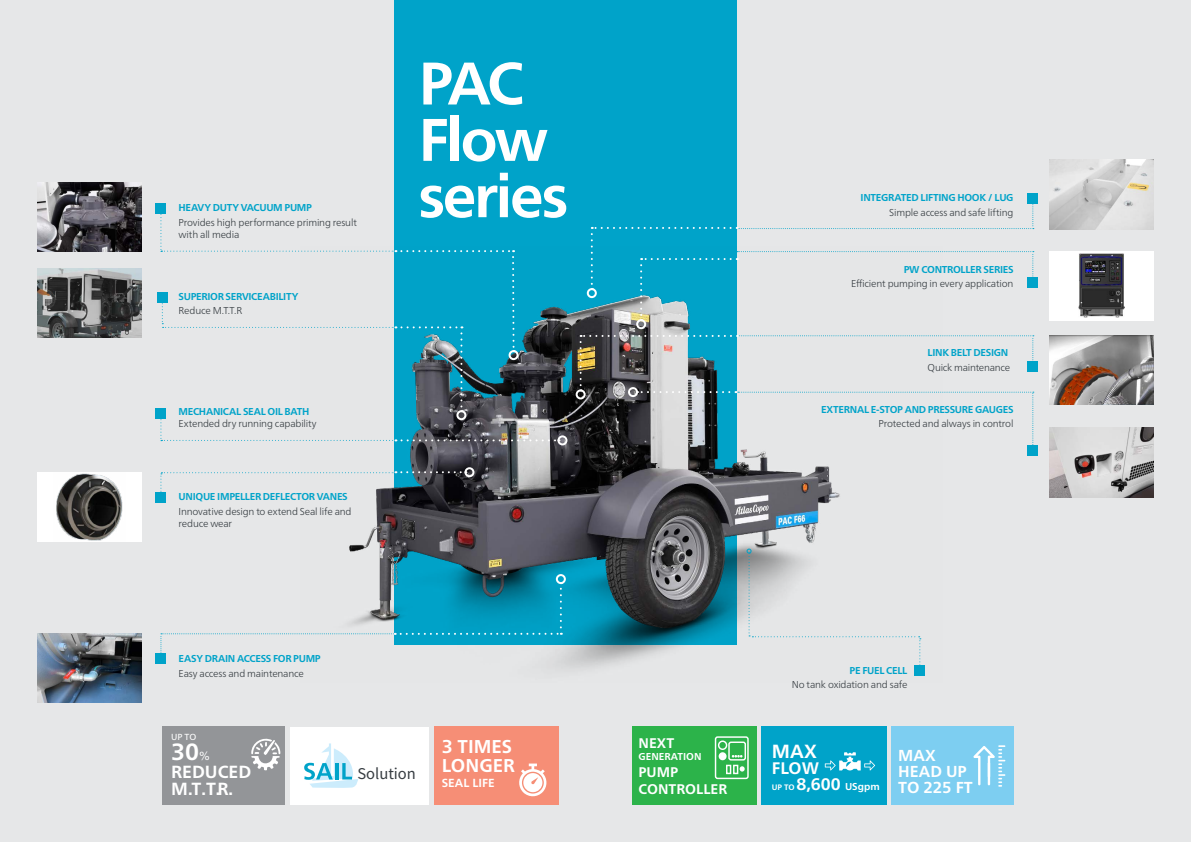
<style>
.page{position:relative;width:1191px;height:842px;background:#e6e7e8}
.page>*{position:absolute;margin:0;border:0;box-sizing:border-box;transform-origin:0 0}
.t1{font:700 60px/56.3px "Neue Frutiger World";letter-spacing:-.045em;color:#fff}
.t2{font:700 23.4px "Neue Frutiger World";color:#fff}
.t3{font:700 19.1px "Neue Frutiger World";color:#fff}
.t4{font:700 18.6px/19.5px "Neue Frutiger World";color:#fff}
.t5{font:700 17.6px/17.2px "Neue Frutiger World";color:#fff}
.t6{font:700 16.7px/15.9px "Neue Frutiger World";color:#fff}
.t7{font:16.5px "Source Sans Pro";color:#373d42}
.t8{font:700 15.9px/15.7px "Neue Frutiger World";color:#fff}
.t9{font:700 14px/16.8px "Neue Frutiger World";color:#fff}
.t10{font:700 11.7px "Neue Frutiger World";color:#fff}
.t11{font:300 10px/12px "Neue Frutiger World";letter-spacing:-.02em;color:#373d42}
.t12{font:700 10px "Neue Frutiger World";letter-spacing:-.03em;color:#00a3c9}
.t13{font:700 10px "Neue Frutiger World";color:#fff}
.t14{font:8.8px "Neue Frutiger World";color:#fff}
.s1{font-weight:400;font-size:11.7px}
.s2{font-size:7.9px}
.s3{font-size:10px}
</style>
<div class="page">
<div style="left:394px;top:0;width:342px;height:645px;background:#00a3c9"></div>
<img style="left:349px;top:246px;width:576px;height:430px">
<img style="left:1049px;top:159px;width:104px;height:70px">
<img style="left:37px;top:182px;width:104px;height:70px">
<img style="left:37px;top:268px;width:104px;height:70px">
<svg style="left:37px;top:472px;width:105px;height:70px;background:#a0a09e"></svg>
<img style="left:37px;top:633px;width:105px;height:70px">
<div style="left:1049px;top:251px;width:104px;height:70px;background:#fff"></div>
<img style="left:1049px;top:335px;width:104px;height:70px">
<img style="left:1049px;top:427px;width:104px;height:70px">
<div style="left:761px;top:727px;width:126px;height:78px;background:#00a3c9"></div>
<svg style="left:825px;top:752px;width:50px;height:19px"></svg>
<img style="left:1078px;top:254px;width:47px;height:64px">
<div style="left:290px;top:727px;width:139px;height:77px;background:#fff"></div>
<svg style="left:304px;top:743px;width:54px;height:45px"></svg>
<div style="left:1027px;top:446px;width:10px;height:10px;background:#00a3c9"></div>
<div style="left:156px;top:654px;width:10px;height:10px;background:#00a3c9"></div>
<div style="left:1027px;top:361px;width:10px;height:10px;background:#00a3c9"></div>
<div style="left:1027px;top:277px;width:10px;height:10px;background:#00a3c9"></div>
<div style="left:1027px;top:193px;width:10px;height:10px;background:#00a3c9"></div>
<div style="left:156px;top:409px;width:10px;height:10px;background:#00a3c9"></div>
<div style="left:156px;top:203px;width:10px;height:10px;background:#00a3c9"></div>
<div style="left:156px;top:492px;width:10px;height:10px;background:#00a3c9"></div>
<div style="left:157px;top:293px;width:10px;height:10px;background:#00a3c9"></div>
<div style="left:915px;top:666px;width:10px;height:10px;background:#00a3c9"></div>
<svg style="left:746px;top:549px;width:175px;height:122px"></svg>
<div style="left:162px;top:727px;width:123px;height:78px;background:#939598"></div>
<svg style="left:251px;top:738px;width:29px;height:33px"></svg>
<div style="left:434px;top:727px;width:124px;height:78px;background:#f68e76"></div>
<svg style="left:519px;top:763px;width:28px;height:34px"></svg>
<div style="left:632px;top:727px;width:125px;height:78px;background:#2cb34a"></div>
<div style="left:891px;top:727px;width:123px;height:78px;background:#7dcef1"></div>
<svg style="left:973px;top:745px;width:32px;height:42px"></svg>
<div style="left:575px;top:389px;width:10px;height:10px;border:2px solid #fff;border-radius:50%"></div>
<svg style="left:736px;top:251px;width:297px;height:32px"></svg>
<div style="left:636px;top:319px;width:10px;height:10px;border:2px solid #fff;border-radius:50%"></div>
<svg style="left:736px;top:198px;width:297px;height:31px"></svg>
<svg style="left:591px;top:227px;width:139px;height:94px"></svg>
<div style="left:587px;top:288px;width:10px;height:10px;border:2px solid #fff;border-radius:50%"></div>
<svg style="left:160px;top:633px;width:402px;height:26px"></svg>
<svg style="left:560px;top:584px;width:2px;height:43px"></svg>
<div style="left:556px;top:574px;width:10px;height:10px;border:2px solid #fff;border-radius:50%"></div>
<div style="left:557px;top:435px;width:10px;height:10px;border:2px solid #fff;border-radius:50%"></div>
<svg style="left:579px;top:335px;width:454px;height:116px"></svg>
<div style="left:628px;top:387px;width:10px;height:10px;border:2px solid #fff;border-radius:50%"></div>
<svg style="left:160px;top:213px;width:399px;height:228px"></svg>
<div style="left:508px;top:350px;width:10px;height:10px;border:2px solid #fff;border-radius:50%"></div>
<svg style="left:160px;top:471px;width:306px;height:27px"></svg>
<div style="left:464px;top:467px;width:10px;height:10px;border:2px solid #fff;border-radius:50%"></div>
<svg style="left:732px;top:755px;width:10px;height:2px"></svg>
<div style="left:728px;top:741px;width:18px;height:19px;border:1px solid #fff;border-radius:2px"></div>
<svg style="left:739px;top:766px;width:5px;height:5px"></svg>
<div style="left:726px;top:765px;width:5px;height:9px;border:1px solid #fff"></div>
<div style="left:733px;top:765px;width:5px;height:9px;border:1px solid #fff"></div>
<div style="left:715px;top:736px;width:33px;height:43px;border:1px solid #fff;border-radius:2px"></div>
<div style="left:718px;top:740px;width:9px;height:10px;border:1px solid #fff;border-radius:50%"></div>
<div style="left:718px;top:752px;width:8px;height:8px;background:#fff;border-radius:50%"></div>
<p class="t12" style="left:179px;top:198px;width:135px">HEAVY DUTY VACUUM PUMP</p>
<p class="t11" style="left:179px;top:216px;width:180px">Provides high performance priming result with all media</p>
<p class="t12" style="left:179px;top:287px;width:121px">SUPERIOR SERVICEABILITY</p>
<p class="t11" style="left:179px;top:305px;width:65px">Reduce M.T.T.R</p>
<p class="t12" style="left:179px;top:403px;width:132px">MECHANICAL SEAL OIL BATH</p>
<p class="t11" style="left:179px;top:418px;width:140px">Extended dry running capability</p>
<p class="t12" style="left:179px;top:488px;width:171px">UNIQUE IMPELLER DEFLECTOR VANES</p>
<p class="t11" style="left:179px;top:505px;width:174px">Innovative design to extend Seal life and reduce wear</p>
<p class="t12" style="left:179px;top:650px;width:144px">EASY DRAIN ACCESS FOR PUMP</p>
<p class="t11" style="left:179px;top:667px;width:127px">Easy access and maintenance</p>
<h1 class="t1" style="left:418px;top:54px;width:152px">PAC<br>Flow series</h1>
<p class="t14" style="left:171px;top:730px;width:27px">UP TO</p>
<h2 class="t2" style="left:171px;top:731px;width:40px">30<span class="s1">%</span></h2>
<h3 class="t5" style="left:171px;top:762px;width:82px">REDUCED<br>M.T.T.R.</h3>
<h3 class="t7" style="left:357px;top:763px;width:60px">Solution</h3>
<h3 class="t4" style="left:442px;top:736px;width:74px">3 TIMES<br>LONGER</h3>
<p class="t10" style="left:442px;top:772px;width:54px">SEAL LIFE</p>
<p class="t12" style="left:860px;top:189px;width:154px">INTEGRATED LIFTING HOOK / LUG</p>
<p class="t11" style="left:889px;top:207px;width:126px">Simple access and safe lifting</p>
<p class="t12" style="left:903px;top:260px;width:111px">PW CONTROLLER SERIES</p>
<p class="t11" style="left:851px;top:278px;width:164px">Efficient pumping in every application</p>
<p class="t12" style="left:927px;top:344px;width:82px">LINK BELT DESIGN</p>
<p class="t11" style="left:927px;top:362px;width:84px">Quick maintenance</p>
<p class="t12" style="left:821px;top:400px;width:194px">EXTERNAL E-STOP AND PRESSURE GAUGES</p>
<p class="t11" style="left:878px;top:418px;width:136px">Protected and always in control</p>
<h3 class="t9" style="left:638px;top:735px;width:37px">NEXT</h3>
<p class="t13" style="left:638px;top:748px;width:64px">GENERATION</p>
<h3 class="t9" style="left:638px;top:763px;width:90px">PUMP<br>CONTROLLER</h3>
<p class="t12" style="left:849px;top:661px;width:59px">PE FUEL CELL</p>
<p class="t11" style="left:791px;top:679px;width:117px">No tank oxidation and safe</p>
<h3 class="t3" style="left:772px;top:735px;width:46px">MAX</h3>
<h3 class="t6" style="left:772px;top:760px;width:109px">FLOW<br><span class="s2">UP TO</span> 8,600 <span class="s3">USgpm</span></h3>
<h3 class="t8" style="left:898px;top:748px;width:76px">MAX<br>HEAD UP<br>TO 225 FT</h3>
</div>
